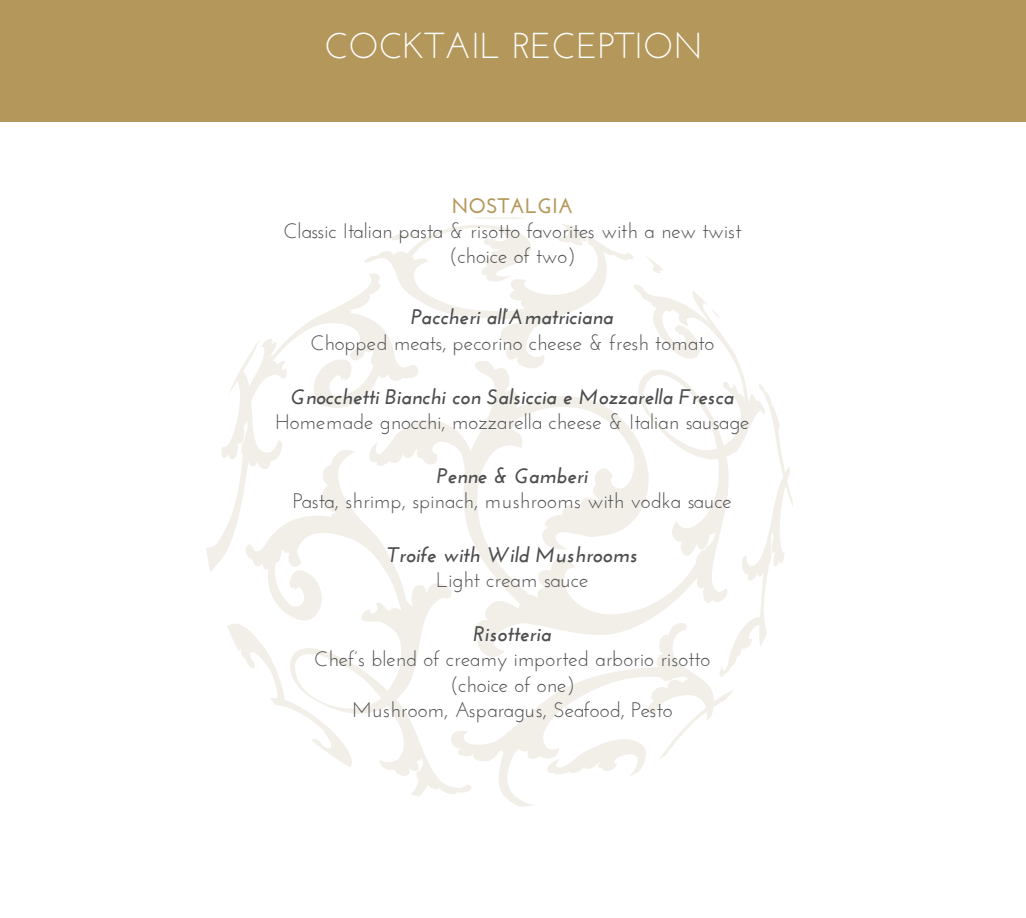
<style>
.page{position:relative;width:1026px;height:918px;background:#fff}
.page>*{position:absolute;margin:0;border:0;box-sizing:border-box;transform-origin:0 0}
.t1{font:36px "Josefin Sans";color:#fff}
.t2{font:21px/25.2px "Josefin Sans";color:#4d4d4f;text-align:center}
.t3{font:italic 700 21px "Josefin Sans";color:#4d4d4f}
.t4{font:700 21px "Josefin Sans";color:#b4975a}
</style>
<div class="page">
<div style="left:0;top:0;width:1026px;height:122px;background:#b4975a"></div>
<svg style="left:206px;top:217px;width:587px;height:590px"></svg>
<h1 class="t1" style="left:324px;top:23px;width:120px">Cocktail</h1>
<h1 class="t1" style="left:512px;top:23px;width:22px">reception</h1>
<p class="t4" style="left:451px;top:193px;width:15px">NOSTALGIA</p>
<p class="t2" style="left:283px;top:218px;width:460px">Classic Italian pasta &amp; risotto favorites with a new twist (choice of two)</p>
<p class="t3" style="left:412px;top:305px;width:203px">Paccheri all’Amatriciana</p>
<p class="t2" style="left:310px;top:330px;width:406px">Chopped meats, pecorino cheese &amp; fresh tomato</p>
<p class="t3" style="left:291px;top:384px;width:445px">Gnocchetti Bianchi con Salsiccia e Mozzarella Fresca</p>
<p class="t2" style="left:275px;top:409px;width:476px">Homemade gnocchi, mozzarella cheese &amp; Italian sausage</p>
<p class="t3" style="left:437px;top:463px;width:152px">Penne &amp; Gamberi</p>
<p class="t2" style="left:293px;top:488px;width:441px">Pasta, shrimp, spinach, mushrooms with vodka sauce</p>
<p class="t3" style="left:387px;top:542px;width:252px">Troife with Wild Mushrooms</p>
<p class="t2" style="left:436px;top:567px;width:154px">Light cream sauce</p>
<p class="t3" style="left:474px;top:622px;width:79px">Risotteria</p>
<p class="t2" style="left:314px;top:646px;width:398px">Chef’s blend of creamy imported arborio risotto (choice of one)<br>Mushroom, Asparagus, Seafood, Pesto</p>
</div>
